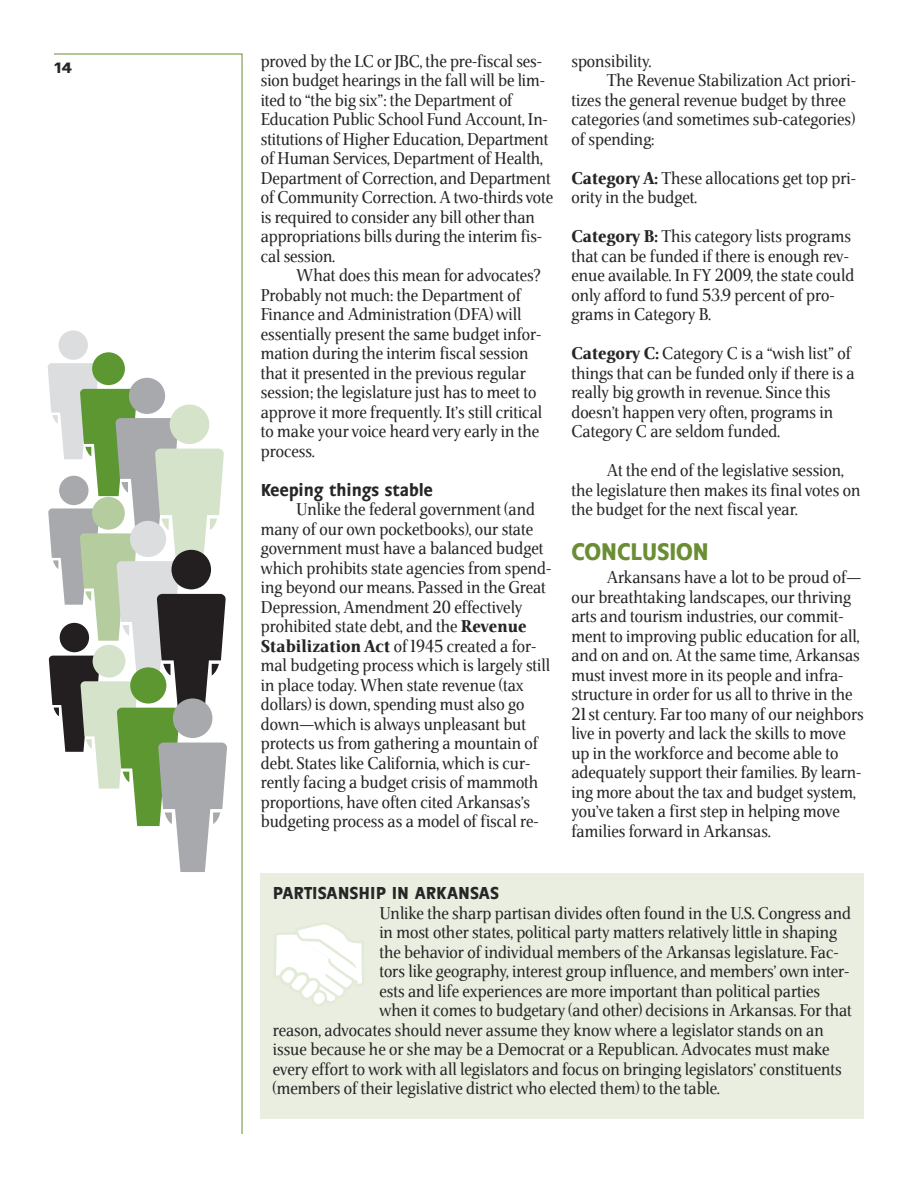
<style>
.page{position:relative;width:918px;height:1188px;background:#fff}
.page>*{position:absolute;margin:0;border:0;box-sizing:border-box;transform-origin:0 0}
.t1{font:500 24px "Chalfont";letter-spacing:-.015em;color:#6b8d33}
.t2{font:17.25px/19.5px "Veritas";color:#272627}
.t3{font:500 17.25px "Chalfont";color:#272627}
.t4{font:500 15px "Chalfont";color:#272627;scale:1.2 1}
.s1{font-weight:900}
</style>
<div class="page">
<svg style="left:54px;top:53px;width:189px;height:1081px"></svg>
<div style="left:261px;top:873px;width:603px;height:245px;background:#e9eee0"></div>
<svg style="left:276px;top:925px;width:86px;height:79px"></svg>
<svg style="left:48px;top:363px;width:179px;height:509px"></svg>
<p class="t4" style="left:54px;top:62px;width:16px">14</p>
<p class="t2" style="left:261px;top:53px;width:294px">proved by the LC or JBC, the pre-fiscal ses&shy;sion budget hearings in the fall will be lim&shy;ited to “the big six”: the Department of Education Public School Fund Account, In&shy;stitutions of Higher Education, Department of Human Services, Department of Health, Department of Correction, and Department of Community Correction. A two-thirds vote is required to consider any bill other than appropriations bills during the interim fis&shy;cal session.</p>
<p class="t2" style="left:261px;top:268px;width:283px;text-indent:35px">What does this mean for advocates?<br>Probably not much: the Department of Finance and Administration (DFA) will essentially present the same budget infor&shy;mation during the interim fiscal session that it presented in the previous regular session; the legislature just has to meet to approve it more frequently. It’s still critical to make your voice heard very early in the process.</p>
<p class="t3" style="left:261px;top:483px;width:174px">Keeping things stable</p>
<p class="t2" style="left:261px;top:502px;width:292px;text-indent:35px">Unlike the federal government (and many of our own pocketbooks), our state government must have a balanced budget which prohibits state agencies from spend&shy;ing beyond our means. Passed in the Great Depression, Amendment 20 effectively prohibited state debt, and the <span class="s1">Revenue Stabilization Act</span> of1945 created a for&shy;mal budgeting process which is largely still in place today. When state revenue (tax dollars) is down, spending must also go down—which is always unpleasant but protects us from gathering a mountain of debt. States like California, which is cur&shy;rently facing a budget crisis of mammoth proportions, have often cited Arkansas’s budgeting process as a model of fiscal re-</p>
<p class="t2" style="left:571px;top:53px;width:81px">sponsibility.</p>
<p class="t2" style="left:607px;top:73px;width:251px">The Revenue Stabilization Act priori-</p>
<p class="t2" style="left:571px;top:92px;width:276px">tizes the general revenue budget by three</p>
<p class="t2" style="left:571px;top:112px;width:285px">categories (and sometimes sub-categories)</p>
<p class="t2" style="left:571px;top:131px;width:85px">of spending:</p>
<p class="t2" style="left:571px;top:170px;width:286px"><span class="s1">Category A:</span> These allocations get top pri&shy;ority in the budget.</p>
<p class="t2" style="left:571px;top:229px;width:285px"><span class="s1">Category B:</span> This category lists programs that can be funded if there is enough rev&shy;enue available. In FY 2009, the state could only afford to fund 53.9 percent of pro&shy;grams in Category B.</p>
<p class="t2" style="left:571px;top:346px;width:285px"><span class="s1">Category C:</span> Category C is a “wish list” of things that can be funded only if there is a really big growth in revenue. Since this doesn’t happen very often, programs in Category C are seldom funded.</p>
<p class="t2" style="left:571px;top:463px;width:290px;text-indent:35px">At the end of the legislative session, the legislature then makes its final votes on the budget for the next fiscal year.</p>
<h1 class="t1" style="left:571px;top:542px;width:139px">CONCLUSION</h1>
<p class="t2" style="left:571px;top:569px;width:294px;text-indent:35px">Arkansans have a lot to be proud of— our breathtaking landscapes, our thriving arts and tourism industries, our commit&shy;ment to improving public education for all, and on and on. At the same time, Arkansas must invest more in its people and infra&shy;structure in order for us all to thrive in the 21st century. Far too many of our neighbors live in poverty and lack the skills to move up in the workforce and become able to adequately support their families. By learn&shy;ing more about the tax and budget system, you’ve taken a first step in helping move families forward in Arkansas.</p>
<p class="t3" style="left:273px;top:886px;width:228px">PARTISANSHIP IN ARKANSAS</p>
<p class="t2" style="left:379px;top:905px;width:473px">Unlike the sharp partisan divides often found in the U.S. Congress and</p>
<p class="t2" style="left:379px;top:924px;width:459px">in most other states, political party matters relatively little in shaping</p>
<p class="t2" style="left:379px;top:944px;width:461px">the behavior of individual members of the Arkansas legislature. Fac-</p>
<p class="t2" style="left:379px;top:963px;width:472px">tors like geography, interest group influence, and members’ own inter-</p>
<p class="t2" style="left:379px;top:983px;width:442px">ests and life experiences are more important than political parties</p>
<p class="t2" style="left:379px;top:1002px;width:474px">when it comes to budgetary (and other) decisions in Arkansas. For that</p>
<p class="t2" style="left:273px;top:1022px;width:552px">reason, advocates should never assume they know where a legislator stands on an</p>
<p class="t2" style="left:273px;top:1041px;width:558px">issue because he or she may be a Democrat or a Republican. Advocates must make</p>
<p class="t2" style="left:273px;top:1061px;width:571px">every effort to work with all legislators and focus on bringing legislators’ constituents</p>
<p class="t2" style="left:273px;top:1080px;width:448px">(members of their legislative district who elected them) to the table.</p>
</div>
